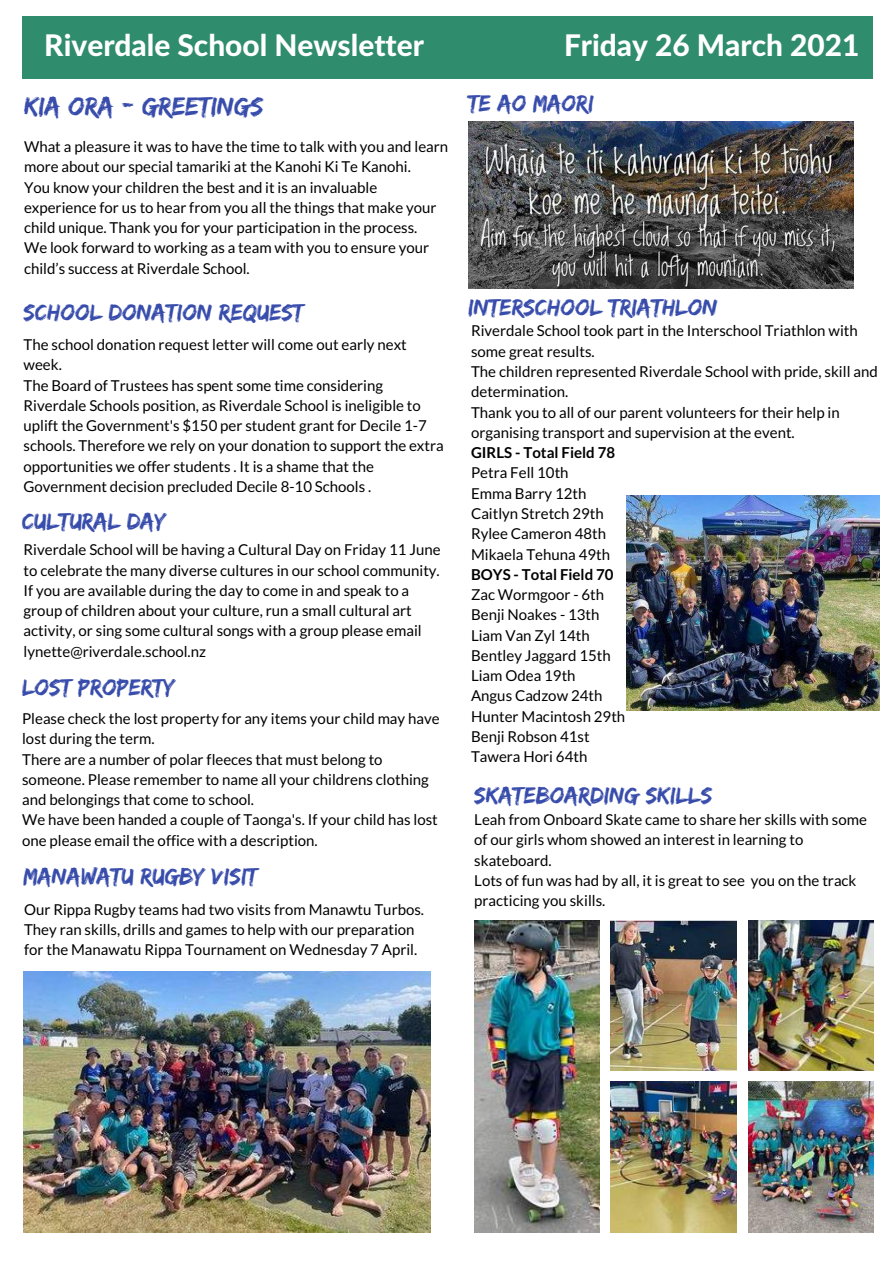
<style>
.page{position:relative;width:894px;height:1264px;background:#fff}
.page>*{position:absolute;margin:0;border:0;box-sizing:border-box;transform-origin:0 0}
.t1{font:800 29.85px "Lato Latin";color:#fff}
.t2{font:27px "Edo";color:#374cab}
.t3{font:24px "Edo";color:#374cab}
.t4{font:15px/20.2px "Lato";color:#000}
.t5{font:700 15px "Lato";color:#000}
</style>
<div class="page">
<img style="left:474px;top:920px;width:125px;height:312px">
<img style="left:610px;top:920px;width:126px;height:150px">
<img style="left:748px;top:920px;width:124px;height:150px">
<img style="left:610px;top:1081px;width:126px;height:151px">
<img style="left:748px;top:1081px;width:124px;height:151px">
<div style="left:22px;top:17px;width:851px;height:61px;background:#2f8c6c"></div>
<img style="left:626px;top:495px;width:253px;height:215px">
<img style="left:24px;top:971px;width:406px;height:261px">
<img style="left:468px;top:122px;width:385px;height:166px">
<h1 class="t1" style="left:44px;top:32px;width:381px">Riverdale School Newsletter</h1>
<h1 class="t1" style="left:564px;top:32px;width:297px">Friday 26 March 2021</h1>
<h2 class="t2" style="left:24px;top:90px;width:241px">KIA ORA - GREETINGS</h2>
<h3 class="t3" style="left:468px;top:89px;width:127px">TE AO MAORI</h3>
<p class="t4" style="left:24px;top:136px;width:425px">What a pleasure it was to have the time to talk with you and learn more about our special tamariki at the Kanohi Ki Te Kanohi.<br>You know your children the best and it is an invaluable experience for us to hear from you all the things that make your child unique. Thank you for your participation in the process.<br>We look forward to working as a team with you to ensure your child’s success at Riverdale School.</p>
<h3 class="t3" style="left:24px;top:298px;width:281px">SCHOOL DONATION REQUEST</h3>
<p class="t4" style="left:24px;top:334px;width:421px">The school donation request letter will come out early next week.<br>The Board of Trustees has spent some time considering Riverdale Schools position, as Riverdale School is ineligible to uplift the Government's $150 per student grant for Decile 1-7 schools. Therefore we rely on your donation to support the extra opportunities we offer students . It is a shame that the Government decision precluded Decile 8-10 Schools .</p>
<h3 class="t3" style="left:22px;top:507px;width:145px">CULTURAL DAY</h3>
<p class="t4" style="left:24px;top:539px;width:418px">Riverdale School will be having a Cultural Day on Friday 11 June to celebrate the many diverse cultures in our school community.<br>If you are available during the day to come in and speak to a group of children about your culture, run a small cultural art activity, or sing some cultural songs with a group please email lynette@riverdale.school.nz</p>
<h3 class="t3" style="left:22px;top:673px;width:154px">LOST PROPERTY</h3>
<p class="t4" style="left:22px;top:708px;width:419px">Please check the lost property for any items your child may have lost during the term.<br>There are a number of polar fleeces that must belong to someone. Please remember to name all your childrens clothing and belongings that come to school.<br>We have been handed a couple of Taonga's. If your child has lost one please email the office with a description.</p>
<h3 class="t3" style="left:24px;top:862px;width:235px">MANAWATU RUGBY VISIT</h3>
<p class="t4" style="left:24px;top:898px;width:401px">Our Rippa Rugby teams had two visits from Manawtu Turbos.<br>They ran skills, drills and games to help with our preparation for the Manawatu Rippa Tournament on Wednesday 7 April.</p>
<h3 class="t3" style="left:468px;top:293px;width:251px">INTERSCHOOL TRIATHLON</h3>
<p class="t4" style="left:471px;top:320px;width:408px">Riverdale School took part in the Interschool Triathlon with some great results.<br>The children represented Riverdale School with pride, skill and determination.<br>Thank you to all of our parent volunteers for their help in organising transport and supervision at the event.</p>
<p class="t5" style="left:471px;top:443px;width:145px">GIRLS - Total Field 78</p>
<p class="t4" style="left:471px;top:462px;width:140px">Petra Fell 10th<br>Emma Barry 12th<br>Caitlyn Stretch 29th<br>Rylee Cameron 48th<br>Mikaela Tehuna 49th</p>
<p class="t5" style="left:471px;top:565px;width:144px">BOYS - Total Field 70</p>
<p class="t4" style="left:471px;top:584px;width:156px">Zac Wormgoor - 6th<br>Benji Noakes - 13th<br>Liam Van Zyl 14th<br>Bentley Jaggard 15th<br>Liam Odea 19th<br>Angus Cadzow 24th<br>Hunter Macintosh 29th<br>Benji Robson 41st<br>Tawera Hori 64th</p>
<h3 class="t3" style="left:474px;top:781px;width:239px">SKATEBOARDING SKILLS</h3>
<p class="t4" style="left:474px;top:809px;width:394px">Leah from Onboard Skate came to share her skills with some of our girls whom showed an interest in learning to skateboard.<br>Lots of fun was had by all, it is great to see you on the track practicing you skills.</p>
</div>
